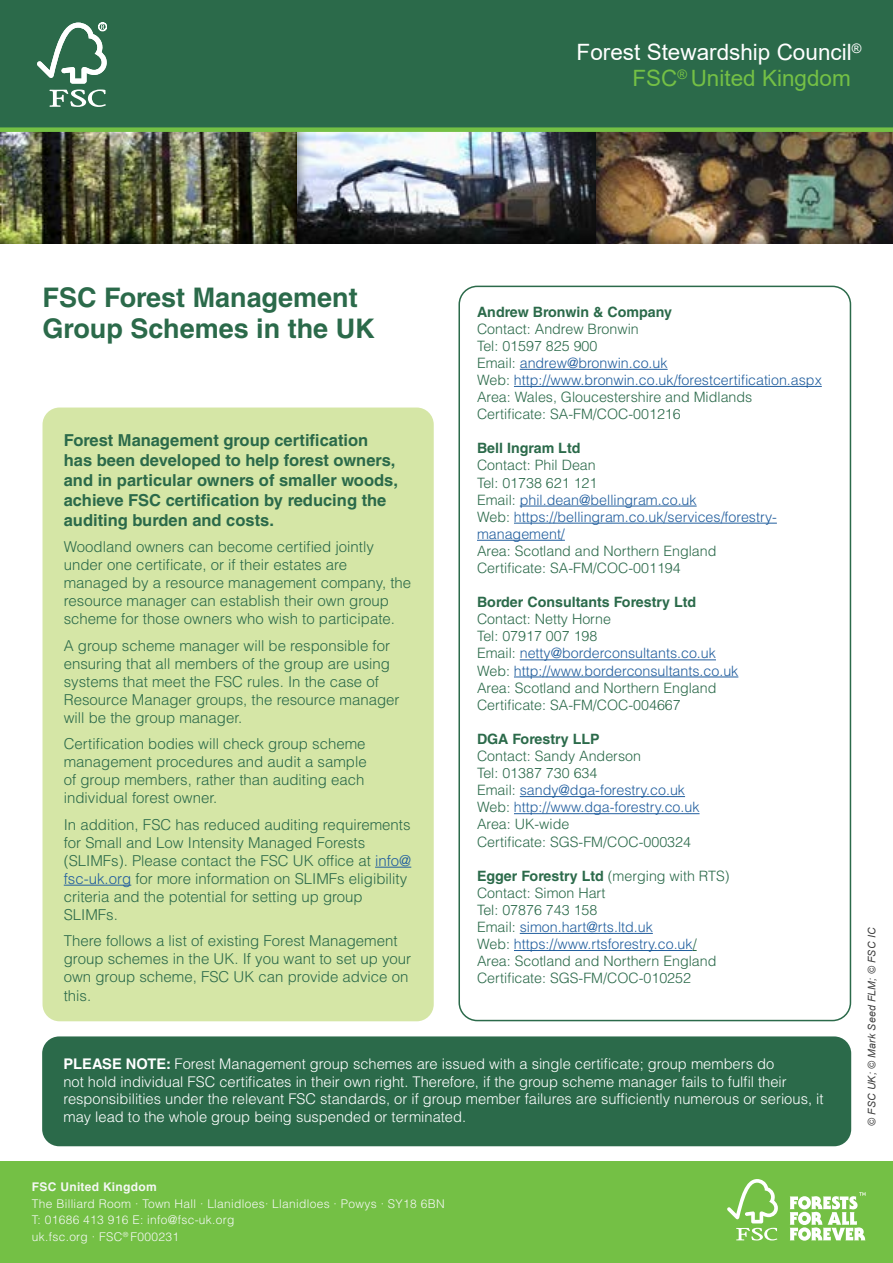
<style>
.page{position:relative;width:893px;height:1263px;background:#fff}
.page>*{position:absolute;margin:0;border:0;box-sizing:border-box;transform-origin:0 0}
.t1{font:700 27px/31.5px "Helvetica LT Std";color:#2b6a4a}
.t2{font:22.5px/26.1px "Arial";color:#fff}
.t3{font:700 16.5px/19.8px "Helvetica LT Std";color:#2b6a4a}
.t4{font:300 15px/18px "Helvetica LT Std";color:#2b6a4a}
.t5{font:300 14.7px/17.7px "Helvetica LT Std";color:#fff}
.t6{font:300 14.25px/17.1px "Helvetica LT Std";color:#2b6a4a}
.t7{font:300 14.25px/17.1px "Helvetica LT Std";color:#215e9e}
.t8{font:700 14.25px "Helvetica LT Std";color:#2b6a4a}
.t9{font:300 12px/16.5px "Helvetica LT Std";letter-spacing:.025em;color:#f3f7f3}
.t10{font:700 12px "Helvetica LT Std";letter-spacing:.025em;color:#f3f7f3}
.t11{font:italic 10.5px "Arial";letter-spacing:.02em;color:#000}
.s1{color:#74c045}
.s2{color:#215e9e}
.s3{color:#2b6a4a}
.s4{font-weight:700}
</style>
<div class="page">
<div style="left:583px;top:73px;width:310px;height:171px;background:#000;opacity:.38"></div>
<div style="left:0;top:74px;width:320px;height:171px;background:#000;opacity:.38"></div>
<div style="left:285px;top:11px;width:324px;height:234px;background:#000;opacity:.38"></div>
<div style="left:0;top:0;width:893px;height:132px;background:#2b6a4a"></div>
<div style="left:0;top:1161px;width:893px;height:102px;background:#74c045"></div>
<svg style="left:37px;top:23px;width:70px;height:84px"></svg>
<svg style="left:727px;top:1179px;width:51px;height:61px"></svg>
<svg style="left:790px;top:1192px;width:75px;height:49px"></svg>
<hr style="left:520px;top:369px;width:148px;height:1px;background:#215e9e">
<hr style="left:514px;top:386px;width:308px;height:1px;background:#215e9e">
<hr style="left:520px;top:506px;width:177px;height:1px;background:#215e9e">
<hr style="left:514px;top:523px;width:263px;height:1px;background:#215e9e">
<hr style="left:477px;top:540px;width:88px;height:1px;background:#215e9e">
<hr style="left:520px;top:659px;width:196px;height:1px;background:#215e9e">
<hr style="left:514px;top:677px;width:224px;height:1px;background:#215e9e">
<hr style="left:520px;top:796px;width:165px;height:1px;background:#215e9e">
<hr style="left:514px;top:813px;width:186px;height:1px;background:#215e9e">
<hr style="left:520px;top:933px;width:133px;height:1px;background:#215e9e">
<hr style="left:514px;top:950px;width:179px;height:1px;background:#215e9e">
<div style="left:458px;top:286px;width:393px;height:735px;border:2px solid #2b6a4a;border-radius:18px"></div>
<div style="left:43px;top:407px;width:391px;height:614px;background:#d5e6a6;border-radius:17px"></div>
<hr style="left:375px;top:867px;width:36px;height:1px;background:#215e9e">
<hr style="left:64px;top:885px;width:67px;height:1px;background:#215e9e">
<div style="left:42px;top:1036px;width:809px;height:110px;background:#2b6a4a;border-radius:17px"></div>
<h2 class="t2" style="left:632px;top:39px;width:231px;text-indent:-56px">Forest Stewardship Council<sup>®<br></sup><span class="s1">FSC</span><sup>®</sup> <span class="s1">United Kingdom</span></h2>
<h1 class="t1" style="left:43px;top:281px;width:334px">FSC Forest Management<br>Group Schemes in the UK</h1>
<p class="t3" style="left:64px;top:430px;width:336px">Forest Management group certification has been developed to help forest owners, and in particular owners of smaller woods, achieve FSC certification by reducing the auditing burden and costs.</p>
<p class="t4" style="left:64px;top:538px;width:349px">Woodland owners can become certified jointly under one certificate, or if their estates are managed by a resource management company, the resource manager can establish their own group scheme for those owners who wish to participate.</p>
<p class="t4" style="left:64px;top:636px;width:337px">A group scheme manager will be responsible for ensuring that all members of the group are using systems that meet the FSC rules. In the case of Resource Manager groups, the resource manager will be the group manager.</p>
<p class="t4" style="left:64px;top:735px;width:304px">Certification bodies will check group scheme management procedures and audit a sample of group members, rather than auditing each individual forest owner.</p>
<p class="t4" style="left:64px;top:815px;width:349px">In addition, FSC has reduced auditing requirements for Small and Low Intensity Managed Forests (SLIMFs). Please contact the FSC UK office at <span class="s2">info@ fsc-uk.org</span> for more information on SLIMFs eligibility criteria and the potential for setting up group SLIMFs.</p>
<p class="t4" style="left:64px;top:931px;width:349px">There follows a list of existing Forest Management group schemes in the UK. If you want to set up your own group scheme, FSC UK can provide advice on this.</p>
<p class="t8" style="left:477px;top:303px;width:196px">Andrew Bronwin &amp; Company</p>
<p class="t6" style="left:477px;top:320px;width:346px">Contact: Andrew Bronwin<br>Tel: 01597 825 900<br>Email: <span class="s2">andrew@bronwin.co.uk<br></span>Web: <span class="s2">http://www.bronwin.co.uk/forestcertification.aspx </span>Area: Wales, Gloucestershire and Midlands Certificate: SA-FM/COC-001216</p>
<p class="t8" style="left:477px;top:440px;width:105px">Bell Ingram Ltd</p>
<p class="t7" style="left:477px;top:457px;width:301px"><span class="s3">Contact: Phil Dean<br>Tel: 01738 621 121<br>Email:</span> phil.dean@bellingram.co.uk<br><span class="s3">Web:</span> https://bellingram.co.uk/services/forestry&shy;management/</p>
<p class="t6" style="left:477px;top:542px;width:241px">Area: Scotland and Northern England<br>Certificate: SA-FM/COC-001194</p>
<p class="t8" style="left:477px;top:593px;width:221px">Border Consultants Forestry Ltd</p>
<p class="t6" style="left:477px;top:610px;width:263px">Contact: Netty Horne<br>Tel: 07917 007 198<br>Email: <span class="s2">netty@borderconsultants.co.uk<br></span>Web: <span class="s2">http://www.borderconsultants.co.uk<br></span>Area: Scotland and Northern England<br>Certificate: SA-FM/COC-004667</p>
<p class="t8" style="left:477px;top:730px;width:124px">DGA Forestry LLP</p>
<p class="t6" style="left:477px;top:747px;width:224px">Contact: Sandy Anderson<br>Tel: 01387 730 634<br>Email: <span class="s2">sandy@dga-forestry.co.uk<br></span>Web: <span class="s2">http://www.dga-forestry.co.uk<br></span>Area: UK-wide<br>Certificate: SGS-FM/COC-000324</p>
<p class="t6" style="left:477px;top:867px;width:254px"><span class="s4">Egger Forestry Ltd</span> (merging with RTS)<br>Contact: Simon Hart<br>Tel: 07876 743 158<br>Email: <span class="s2">simon.hart@rts.ltd.uk<br></span>Web: <span class="s2">https://www.rtsforestry.co.uk</span>/<br>Area: Scotland and Northern England<br>Certificate: SGS-FM/COC-010252</p>
<p class="t5" style="left:63px;top:1055px;width:762px"><span class="s4">PLEASE NOTE:</span> Forest Management group schemes are issued with a single certificate; group members do<br>not hold individual FSC certificates in their own right. Therefore, if the group scheme manager fails to fulfil their responsibilities under the relevant FSC standards, or if group member failures are sufficiently numerous or serious, it may lead to the whole group being suspended or terminated.</p>
<p class="t10" style="left:32px;top:1179px;width:126px">FSC United Kingdom</p>
<p class="t9" style="left:32px;top:1195px;width:414px">The Billiard Room · Town Hall · Llanidloes· Llanidloes · Powys · SY18 6BN<br>T: 01686 413 916 E: info@fsc-uk.org<br>uk.fsc.org · FSC<sup>®</sup> F000231</p>
<p class="t11" style="left:865px;top:1126px;width:200px;rotate:-90deg">© FSC UK; © Mark Seed FLM; © FSC IC</p>
</div>
